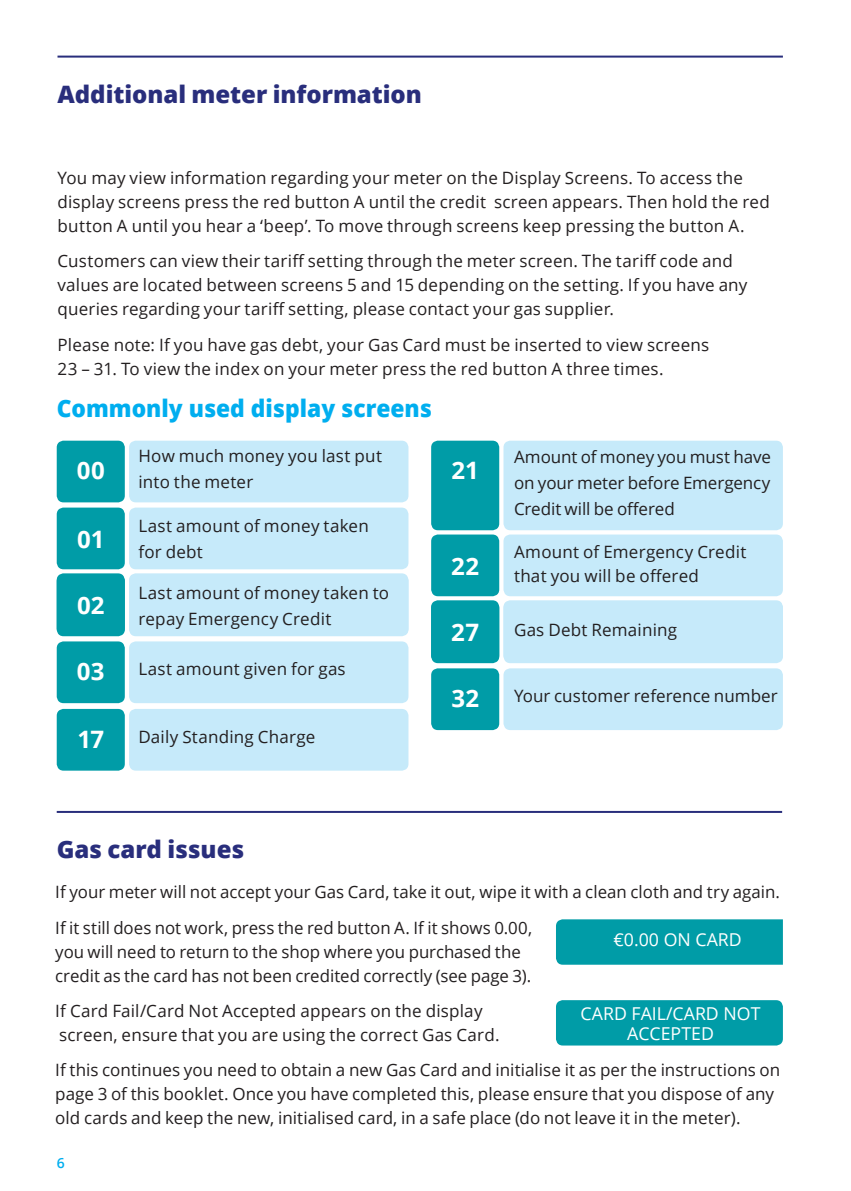
<style>
.page{position:relative;width:851px;height:1191px;background:#fff}
.page>*{position:absolute;margin:0;border:0;box-sizing:border-box;transform-origin:0 0}
.Section_Heading{font:800 24px "Open Sans";color:#292e7c}
.t1{font:800 24px "Open Sans";color:#00aeef;scale:.95 1}
.Main_Body_Text{font:700 24px "Open Sans";letter-spacing:.01em;color:#fff}
.t2{font:17.8px "Open Sans";color:#fff}
.Main_Body_Text-2{font:17px/24px "Open Sans";letter-spacing:.01em;color:#231f20}
.Main_Body_Text-3{font:600 14px "Open Sans";color:#00aeef}
</style>
<div class="page">
<div style="left:556px;top:1000px;width:226px;height:45px;background:#009ca7;border-radius:7px"></div>
<div style="left:57px;top:574px;width:68px;height:62px;background:#009ca7;border-radius:7px"></div>
<div style="left:431px;top:601px;width:68px;height:62px;background:#009ca7;border-radius:7px"></div>
<div style="left:57px;top:641px;width:68px;height:62px;background:#009ca7;border-radius:7px"></div>
<div style="left:431px;top:668px;width:68px;height:62px;background:#009ca7;border-radius:7px"></div>
<div style="left:57px;top:507px;width:68px;height:62px;background:#009ca7;border-radius:7px"></div>
<div style="left:431px;top:534px;width:68px;height:62px;background:#009ca7;border-radius:7px"></div>
<div style="left:57px;top:441px;width:68px;height:61px;background:#009ca7;border-radius:7px"></div>
<div style="left:431px;top:441px;width:68px;height:89px;background:#009ca7;border-radius:7px"></div>
<div style="left:57px;top:709px;width:68px;height:61px;background:#009ca7;border-radius:7px"></div>
<div style="left:129px;top:574px;width:279px;height:62px;background:#c6eafa;border-radius:7px"></div>
<div style="left:503px;top:601px;width:279px;height:62px;background:#c6eafa;border-radius:7px"></div>
<div style="left:129px;top:641px;width:279px;height:62px;background:#c6eafa;border-radius:7px"></div>
<div style="left:503px;top:668px;width:279px;height:62px;background:#c6eafa;border-radius:7px"></div>
<div style="left:129px;top:507px;width:279px;height:62px;background:#c6eafa;border-radius:7px"></div>
<div style="left:503px;top:534px;width:279px;height:62px;background:#c6eafa;border-radius:7px"></div>
<div style="left:129px;top:441px;width:279px;height:61px;background:#c6eafa;border-radius:7px"></div>
<div style="left:503px;top:441px;width:279px;height:89px;background:#c6eafa;border-radius:7px"></div>
<div style="left:129px;top:709px;width:279px;height:61px;background:#c6eafa;border-radius:7px"></div>
<hr style="left:57px;top:56px;width:725px;height:2px;background:#292e7c">
<hr style="left:57px;top:811px;width:725px;height:2px;background:#292e7c">
<div style="left:556px;top:919px;width:226px;height:45px;background:#009ca7"></div>
<p class="Section_Heading" style="left:57px;top:76px;width:366px">Additional meter information</p>
<p class="Main_Body_Text-2" style="left:57px;top:165px;width:713px">You may view information regarding your meter on the Display Screens. To access the display screens press the red button A until the credit screen appears. Then hold the red button A until you hear a ‘beep’. To move through screens keep pressing the button A.</p>
<p class="Main_Body_Text-2" style="left:57px;top:249px;width:691px">Customers can view their tariff setting through the meter screen. The tariff code and values are located between screens 5 and 15 depending on the setting. If you have any queries regarding your tariff setting, please contact your gas supplier.</p>
<p class="Main_Body_Text-2" style="left:57px;top:332px;width:653px">Please note: If you have gas debt, your Gas Card must be inserted to view screens<br>23 – 31. To view the index on your meter press the red button A three times.</p>
<p class="t1" style="left:57px;top:390px;width:396px">Commonly used display screens</p>
<p class="Main_Body_Text-2" style="left:138px;top:442px;width:245px;line-height:26px">How much money you last put into the meter</p>
<p class="Main_Body_Text-2" style="left:138px;top:513px;width:232px;line-height:26px">Last amount of money taken for debt</p>
<p class="Main_Body_Text-2" style="left:138px;top:579px;width:252px;line-height:26px">Last amount of money taken to repay Emergency Credit</p>
<p class="Main_Body_Text-2" style="left:138px;top:656px;width:209px">Last amount given for gas</p>
<p class="Main_Body_Text" style="left:77px;top:454px;width:30px">00</p>
<p class="Main_Body_Text" style="left:451px;top:454px;width:29px">21</p>
<p class="Main_Body_Text" style="left:77px;top:522px;width:29px">01</p>
<p class="Main_Body_Text" style="left:451px;top:549px;width:29px">22</p>
<p class="Main_Body_Text" style="left:77px;top:589px;width:29px">02</p>
<p class="Main_Body_Text" style="left:451px;top:615px;width:29px">27</p>
<p class="Main_Body_Text" style="left:77px;top:654px;width:29px">03</p>
<p class="Main_Body_Text" style="left:77px;top:722px;width:28px">17</p>
<p class="Main_Body_Text-2" style="left:138px;top:724px;width:178px">Daily Standing Charge</p>
<p class="Main_Body_Text" style="left:451px;top:681px;width:29px">32</p>
<p class="Main_Body_Text-2" style="left:514px;top:443px;width:258px;line-height:26px;text-align:justify">Amount of money you must have on your meter before Emergency Credit will be offered</p>
<p class="Main_Body_Text-2" style="left:514px;top:539px;width:234px">Amount of Emergency Credit that you will be offered</p>
<p class="Main_Body_Text-2" style="left:514px;top:617px;width:165px">Gas Debt Remaining</p>
<p class="Main_Body_Text-2" style="left:514px;top:683px;width:265px">Your customer reference number</p>
<p class="Section_Heading" style="left:57px;top:831px;width:189px">Gas card issues</p>
<p class="Main_Body_Text-2" style="left:55px;top:879px;width:726px">If your meter will not accept your Gas Card, take it out, wipe it with a clean cloth and try again.</p>
<p class="Main_Body_Text-2" style="left:55px;top:915px;width:478px">If it still does not work, press the red button A. If it shows 0.00, you will need to return to the shop where you purchased the credit as the card has not been credited correctly (see page 3).</p>
<p class="Main_Body_Text-2" style="left:55px;top:998px;width:445px">If Card Fail/Card Not Accepted appears on the display screen, ensure that you are using the correct Gas Card.</p>
<p class="Main_Body_Text-2" style="left:55px;top:1057px;width:726px">If this continues you need to obtain a new Gas Card and initialise it as per the instructions on page 3 of this booklet. Once you have completed this, please ensure that you dispose of any old cards and keep the new, initialised card, in a safe place (do not leave it in the meter).</p>
<p class="t2" style="left:613px;top:927px;width:130px">€0.00 ON CARD</p>
<p class="t2" style="left:580px;top:1001px;width:181px">CARD FAIL/CARD NOT</p>
<p class="t2" style="left:627px;top:1021px;width:88px">ACCEPTED</p>
<p class="Main_Body_Text-3" style="left:57px;top:1153px;width:9px">6</p>
</div>
